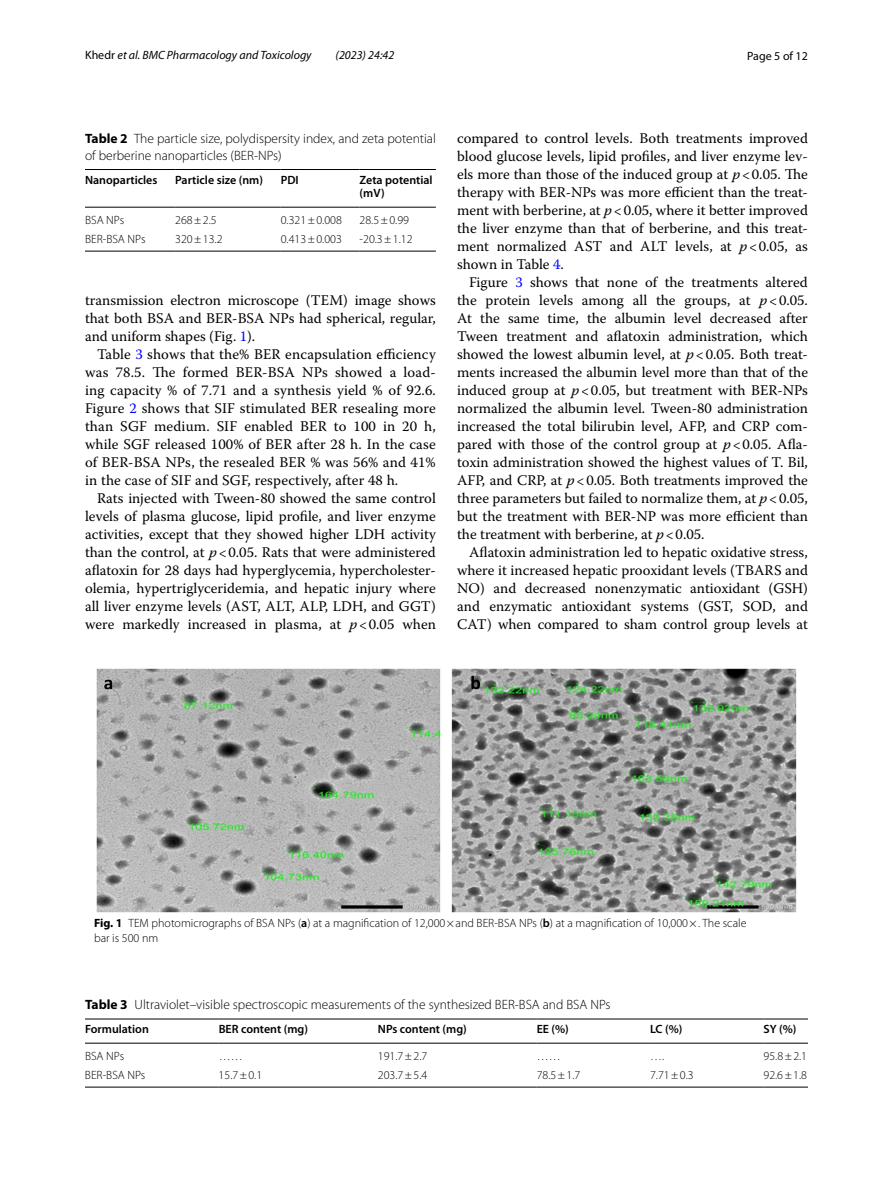
<style>
.page{position:relative;width:893px;height:1187px;background:#fff}
.page>*{position:absolute;margin:0;border:0;box-sizing:border-box;transform-origin:0 0}
.t1{font:14.7px/18px "Warnock Pro";color:#000;text-align:justify}
.t2{font:300 13.5px/16.5px "Myriad Pro";color:#000}
.t3{font:300 12px/15px "Myriad Pro";color:#000}
.t4{font:600 12px/13.5px "Myriad Pro";color:#000}
.t5{font:italic 12px "Myriad Pro";color:#000}
.t6{font:12px "Myriad Pro";color:#000}
.s1{font-style:normal}
.s2{font-weight:700}
.s3{color:#00f}
.s4{font-style:italic}
.s5{font-weight:600}
</style>
<div class="page">
<hr style="left:85px;top:169px;width:90px;height:1px;background:#000">
<hr style="left:85px;top:207px;width:90px;height:1px;background:#000">
<hr style="left:175px;top:169px;width:106px;height:1px;background:#000">
<hr style="left:175px;top:207px;width:106px;height:1px;background:#000">
<hr style="left:281px;top:169px;width:79px;height:1px;background:#000">
<hr style="left:281px;top:207px;width:79px;height:1px;background:#000">
<hr style="left:360px;top:169px;width:76px;height:1px;background:#000">
<hr style="left:360px;top:207px;width:76px;height:1px;background:#000">
<hr style="left:85px;top:251px;width:90px;height:1px;background:#000">
<hr style="left:175px;top:251px;width:106px;height:1px;background:#000">
<hr style="left:281px;top:251px;width:79px;height:1px;background:#000">
<hr style="left:360px;top:251px;width:76px;height:1px;background:#000">
<img style="left:96px;top:668px;width:701px;height:244px">
<hr style="left:85px;top:1018px;width:134px;height:1px;background:#000">
<hr style="left:85px;top:1042px;width:134px;height:1px;background:#000">
<hr style="left:219px;top:1018px;width:159px;height:1px;background:#000">
<hr style="left:219px;top:1042px;width:159px;height:1px;background:#000">
<hr style="left:378px;top:1018px;width:159px;height:1px;background:#000">
<hr style="left:378px;top:1042px;width:159px;height:1px;background:#000">
<hr style="left:537px;top:1018px;width:113px;height:1px;background:#000">
<hr style="left:537px;top:1042px;width:113px;height:1px;background:#000">
<hr style="left:650px;top:1018px;width:114px;height:1px;background:#000">
<hr style="left:650px;top:1042px;width:114px;height:1px;background:#000">
<hr style="left:764px;top:1018px;width:44px;height:1px;background:#000">
<hr style="left:764px;top:1042px;width:44px;height:1px;background:#000">
<hr style="left:85px;top:1086px;width:134px;height:1px;background:#000">
<hr style="left:219px;top:1086px;width:159px;height:1px;background:#000">
<hr style="left:378px;top:1086px;width:159px;height:1px;background:#000">
<hr style="left:537px;top:1086px;width:113px;height:1px;background:#000">
<hr style="left:650px;top:1086px;width:114px;height:1px;background:#000">
<hr style="left:764px;top:1086px;width:44px;height:1px;background:#000">
<p class="t5" style="left:85px;top:48px;width:228px"><span class="s1">Khedr</span> et al. BMC Pharmacology and Toxicology</p>
<p class="t5" style="left:336px;top:48px;width:60px">(2023) 24:42</p>
<p class="t6" style="left:747px;top:48px;width:62px">Page 5 of 12</p>
<p class="t2" style="left:85px;top:130px;width:352px"><span class="s2">Table 2</span> The particle size, polydispersity index, and zeta potential of berberine nanoparticles (BER-NPs)</p>
<p class="t4" style="left:85px;top:173px;width:74px">Nanoparticles</p>
<p class="t4" style="left:175px;top:173px;width:89px">Particle size (nm)</p>
<p class="t4" style="left:281px;top:173px;width:20px">PDI</p>
<p class="t4" style="left:360px;top:173px;width:75px">Zeta potential (mV)</p>
<p class="t3" style="left:85px;top:213px;width:41px">BSA NPs</p>
<p class="t3" style="left:175px;top:213px;width:43px">268±2.5</p>
<p class="t3" style="left:281px;top:213px;width:63px">0.321±0.008</p>
<p class="t3" style="left:360px;top:213px;width:51px">28.5±0.99</p>
<p class="t3" style="left:85px;top:231px;width:62px">BER-BSA NPs</p>
<p class="t3" style="left:175px;top:231px;width:49px">320±13.2</p>
<p class="t3" style="left:281px;top:231px;width:63px">0.413±0.003</p>
<p class="t3" style="left:360px;top:231px;width:55px">-20.3±1.12</p>
<p class="t1" style="left:85px;top:290px;width:352px">transmission electron microscope (TEM) image shows that both BSA and BER-BSA NPs had spherical, regular, and uniform shapes (Fig. <span class="s3">1</span>).</p>
<p class="t1" style="left:85px;top:344px;width:352px;text-indent:12px">Table <span class="s3">3</span> shows that the% BER encapsulation efficiency was 78.5. The formed BER-BSA NPs showed a load&shy;ing capacity % of 7.71 and a synthesis yield % of 92.6.<br>Figure <span class="s3">2</span> shows that SIF stimulated BER resealing more than SGF medium. SIF enabled BER to 100 in 20 h, while SGF released 100% of BER after 28 h. In the case of BER-BSA NPs, the resealed BER % was 56% and 41% in the case of SIF and SGF, respectively, after 48 h.</p>
<p class="t1" style="left:85px;top:488px;width:352px;text-indent:12px">Rats injected with Tween-80 showed the same control levels of plasma glucose, lipid profile, and liver enzyme activities, except that they showed higher LDH activity than the control, at <span class="s4">p</span>&lt;0.05. Rats that were administered aflatoxin for 28 days had hyperglycemia, hypercholester&shy;olemia, hypertriglyceridemia, and hepatic injury where all liver enzyme levels (AST, ALT, ALP, LDH, and GGT) were markedly increased in plasma, at <span class="s4">p</span>&lt;0.05 when</p>
<p class="t1" style="left:457px;top:128px;width:352px">compared to control levels. Both treatments improved blood glucose levels, lipid profiles, and liver enzyme lev&shy;els more than those of the induced group at <span class="s4">p</span>&lt;0.05. The therapy with BER-NPs was more efficient than the treat&shy;ment with berberine, at <span class="s4">p</span>&lt;0.05, where it better improved the liver enzyme than that of berberine, and this treat&shy;ment normalized AST and ALT levels, at <span class="s4">p</span>&lt;0.05, as shown in Table <span class="s3">4</span>.</p>
<p class="t1" style="left:457px;top:272px;width:352px;text-indent:12px">Figure <span class="s3">3</span> shows that none of the treatments altered the protein levels among all the groups, at <span class="s4">p</span>&lt;0.05.<br>At the same time, the albumin level decreased after Tween treatment and aflatoxin administration, which showed the lowest albumin level, at <span class="s4">p</span>&lt;0.05. Both treat&shy;ments increased the albumin level more than that of the induced group at <span class="s4">p</span>&lt;0.05, but treatment with BER-NPs normalized the albumin level. Tween-80 administration increased the total bilirubin level, AFP, and CRP com&shy;pared with those of the control group at <span class="s4">p</span>&lt;0.05. Afla&shy;toxin administration showed the highest values of T. Bil, AFP, and CRP, at <span class="s4">p</span>&lt;0.05. Both treatments improved the three parameters but failed to normalize them, at <span class="s4">p</span>&lt;0.05, but the treatment with BER-NP was more efficient than the treatment with berberine, at <span class="s4">p</span>&lt;0.05.</p>
<p class="t1" style="left:457px;top:542px;width:352px;text-indent:12px">Aflatoxin administration led to hepatic oxidative stress, where it increased hepatic prooxidant levels (TBARS and NO) and decreased nonenzymatic antioxidant (GSH) and enzymatic antioxidant systems (GST, SOD, and CAT) when compared to sham control group levels at</p>
<p class="t3" style="left:94px;top:916px;width:654px"><span class="s2">Fig. 1</span> TEM photomicrographs of BSA NPs (<span class="s5">a</span>) at a magnification of 12,000×and BER-BSA NPs (<span class="s5">b</span>) at a magnification of 10,000×. The scale bar is 500 nm</p>
<p class="t2" style="left:85px;top:996px;width:527px"><span class="s2">Table 3</span> Ultraviolet–visible spectroscopic measurements of the synthesized BER-BSA and BSA NPs</p>
<p class="t4" style="left:85px;top:1022px;width:65px">Formulation</p>
<p class="t4" style="left:219px;top:1022px;width:91px">BER content (mg)</p>
<p class="t4" style="left:378px;top:1022px;width:91px">NPs content (mg)</p>
<p class="t4" style="left:537px;top:1022px;width:34px">EE (%)</p>
<p class="t4" style="left:650px;top:1022px;width:34px">LC (%)</p>
<p class="t4" style="left:763px;top:1022px;width:34px">SY (%)</p>
<p class="t3" style="left:85px;top:1048px;width:41px">BSA NPs</p>
<p class="t3" style="left:219px;top:1048px;width:25px">……</p>
<p class="t3" style="left:378px;top:1048px;width:51px">191.7±2.7</p>
<p class="t3" style="left:537px;top:1048px;width:25px">……</p>
<p class="t3" style="left:650px;top:1048px;width:16px">….</p>
<p class="t3" style="left:763px;top:1048px;width:45px">95.8±2.1</p>
<p class="t3" style="left:85px;top:1067px;width:62px">BER-BSA NPs</p>
<p class="t3" style="left:219px;top:1067px;width:45px">15.7±0.1</p>
<p class="t3" style="left:378px;top:1067px;width:51px">203.7±5.4</p>
<p class="t3" style="left:537px;top:1067px;width:45px">78.5±1.7</p>
<p class="t3" style="left:650px;top:1067px;width:45px">7.71±0.3</p>
<p class="t3" style="left:763px;top:1067px;width:45px">92.6±1.8</p>
</div>
